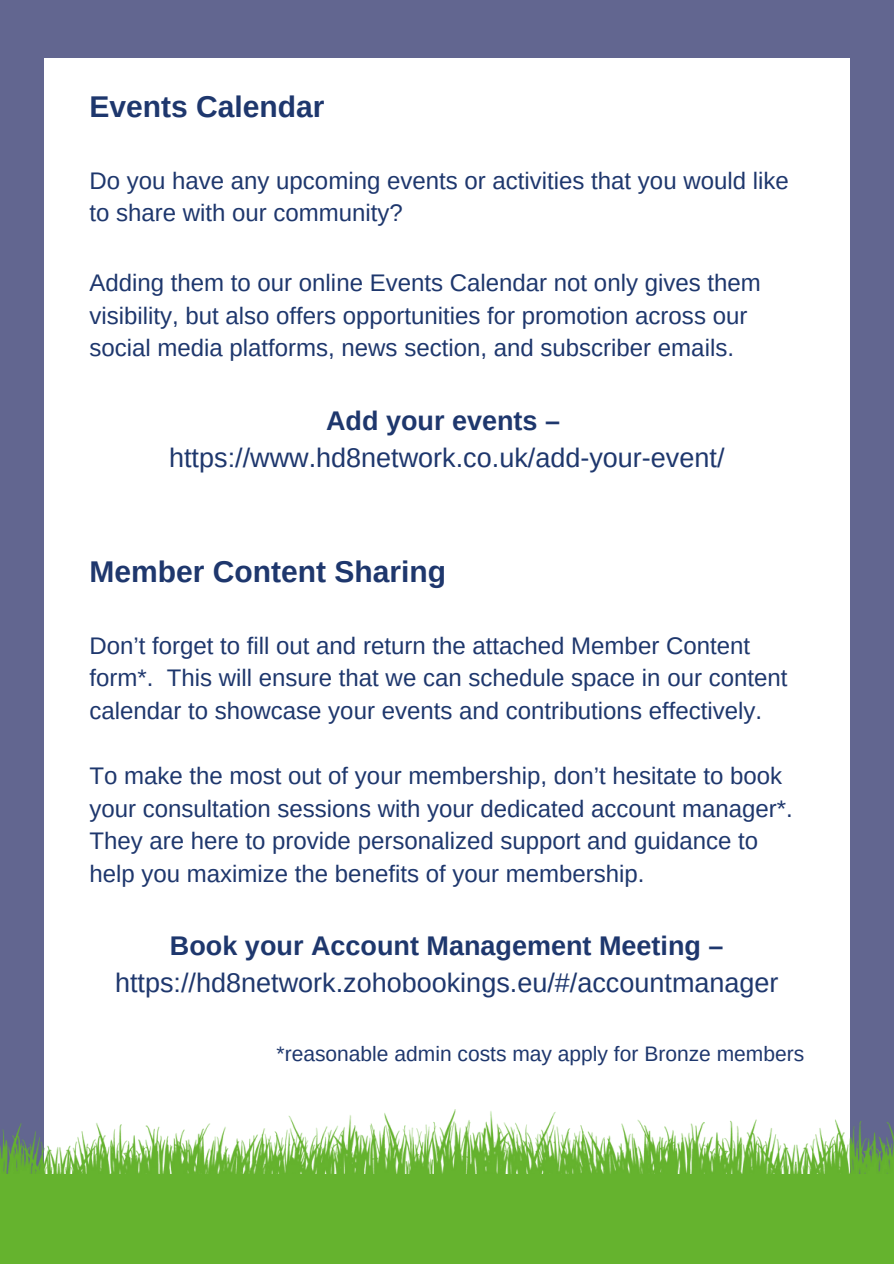
<style>
.page{position:relative;width:894px;height:1264px;background:#fff}
.page>*{position:absolute;margin:0;border:0;box-sizing:border-box;transform-origin:0 0}
.t1{font:700 30px "Arimo";color:#1e376d}
.t2{font:27px/37.2px "Arimo";color:#1e376d;text-align:center}
.t3{font:24px/32.7px "Arimo";color:#1e376d}
.t4{font:21px "Arimo";color:#1e376d}
.s1{font-weight:700}
</style>
<div class="page">
<div style="left:0;top:0;width:893px;height:1263px;background:#626690"></div>
<div style="left:44px;top:59px;width:805px;height:1128px;background:#fff"></div>
<img style="left:0;top:1109px;width:893px;height:65px">
<div style="left:0;top:1174px;width:893px;height:89px;background:#65b32e"></div>
<h3 class="t1" style="left:89px;top:90px;width:236px">Events Calendar</h3>
<h3 class="t3" style="left:89px;top:164px;width:700px">Do you have any upcoming events or activities that you would like to share with our community?</h3>
<h2 class="t3" style="left:89px;top:266px;width:672px">Adding them to our online Events Calendar not only gives them visibility, but also offers opportunities for promotion across our social media platforms, news section, and subscriber emails.</h2>
<h1 class="t2" style="left:169px;top:401px;width:556px"><span class="s1">Add your events – </span>https://www.hd8network.co.uk/add-your-event/</h1>
<h3 class="t1" style="left:89px;top:554px;width:358px">Member Content Sharing</h3>
<h3 class="t3" style="left:89px;top:629px;width:699px">Don’t forget to fill out and return the attached Member Content form*. This will ensure that we can schedule space in our content calendar to showcase your events and contributions effectively.</h3>
<h2 class="t3" style="left:89px;top:759px;width:704px">To make the most out of your membership, don’t hesitate to book your consultation sessions with your dedicated account manager*.<br>They are here to provide personalized support and guidance to help you maximize the benefits of your membership.</h2>
<p class="t2" style="left:115px;top:927px;width:665px"><span class="s1">Book your Account Management Meeting – </span>https://hd8network.zohobookings.eu/#/accountmanager</p>
<p class="t4" style="left:276px;top:1042px;width:529px">*reasonable admin costs may apply for Bronze members</p>
</div>
